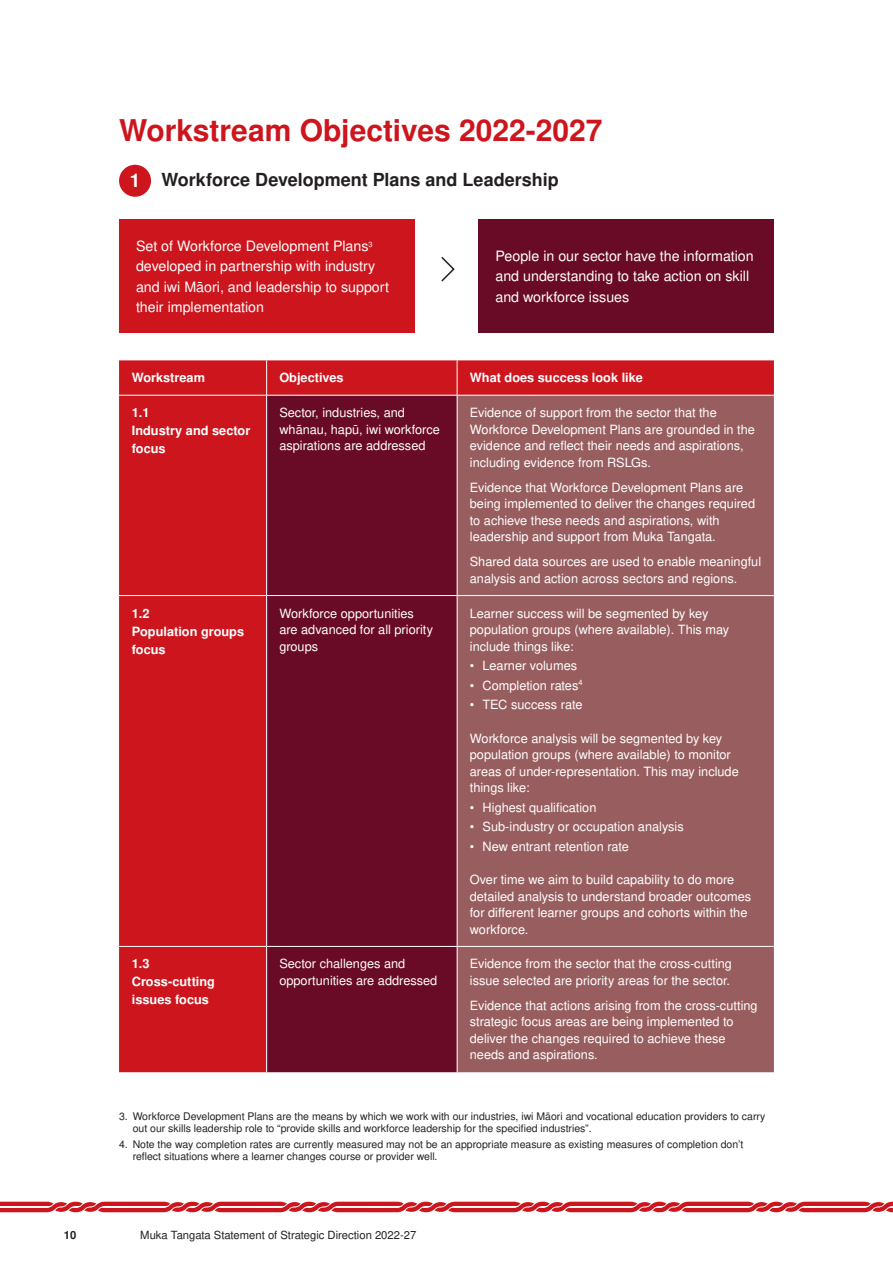
<style>
.page{position:relative;width:893px;height:1263px;background:#fff}
.page>*{position:absolute;margin:0;border:0;box-sizing:border-box;transform-origin:0 0}
.Heading{font:700 30px "Nimbus San L";color:#cd151d}
.Letter_Bullets{font:700 18.75px "Nimbus San L";color:#fff}
.Sub-Heading_Bold{font:700 18px "Nimbus San L";color:#231f20}
.Body_Copy{font:14.25px/20.2px "Nimbus San L";color:#fff}
.Table_Copy{font:12.75px/16.5px "Nimbus San L";color:#fff}
.Table_Heading{font:700 12.75px/18px "Nimbus San L";color:#fff}
.t1{font:11.25px "Nimbus San L";color:#231f20}
.t2{font:700 11.25px "Nimbus San L";color:#231f20}
.Footnote{font:10.5px/12px "Nimbus San L";color:#231f20}
</style>
<div class="page">
<svg style="left:0;top:1202px;width:893px;height:10px"></svg>
<div style="left:119px;top:220px;width:296px;height:113px;background:#cd151d"></div>
<div style="left:478px;top:220px;width:296px;height:113px;background:#690a26"></div>
<div style="left:119px;top:360px;width:655px;height:712px;background:#cd151d"></div>
<div style="left:267px;top:396px;width:190px;height:676px;background:#690a26"></div>
<div style="left:458px;top:396px;width:316px;height:676px;background:#985e5f"></div>
<hr style="left:267px;top:595px;width:190px;height:1px;background:#fff">
<hr style="left:267px;top:946px;width:190px;height:1px;background:#fff">
<hr style="left:457px;top:396px;width:1px;height:199px;background:#fff">
<hr style="left:457px;top:595px;width:317px;height:1px;background:#fff">
<hr style="left:457px;top:596px;width:1px;height:350px;background:#fff">
<hr style="left:457px;top:946px;width:317px;height:1px;background:#fff">
<hr style="left:457px;top:947px;width:1px;height:125px;background:#fff">
<hr style="left:266px;top:396px;width:1px;height:199px;background:#fff">
<hr style="left:119px;top:595px;width:148px;height:1px;background:#fff">
<hr style="left:266px;top:596px;width:1px;height:350px;background:#fff">
<hr style="left:119px;top:946px;width:148px;height:1px;background:#fff">
<hr style="left:266px;top:947px;width:1px;height:125px;background:#fff">
<hr style="left:119px;top:395px;width:148px;height:1px;background:#fff">
<hr style="left:457px;top:395px;width:317px;height:1px;background:#fff">
<hr style="left:266px;top:360px;width:1px;height:35px;background:#fff">
<hr style="left:457px;top:360px;width:1px;height:35px;background:#fff">
<hr style="left:267px;top:395px;width:190px;height:1px;background:#fff">
<svg style="left:441px;top:257px;width:14px;height:25px"></svg>
<div style="left:119px;top:165px;width:32px;height:32px;background:#cd151d;border-radius:50%"></div>
<p class="Heading" style="left:119px;top:109px;width:485px">Workstream Objectives 2022-2027</p>
<p class="Sub-Heading_Bold" style="left:161px;top:166px;width:399px">Workforce Development Plans and Leadership</p>
<p class="Letter_Bullets" style="left:130px;top:167px;width:12px">1</p>
<p class="Body_Copy" style="left:136px;top:235px;width:254px">Set of Workforce Development Plans<sup>3 </sup>developed in partnership with industry and iwi Māori, and leadership to support their implementation</p>
<p class="Body_Copy" style="left:495px;top:246px;width:260px">People in our sector have the information and understanding to take action on skill and workforce issues</p>
<p class="Table_Heading" style="left:132px;top:369px;width:75px">Workstream</p>
<p class="Table_Heading" style="left:279px;top:369px;width:66px">Objectives</p>
<p class="Table_Heading" style="left:470px;top:369px;width:174px">What does success look like</p>
<p class="Table_Heading" style="left:132px;top:403px;width:120px">1.1<br>Industry and sector focus</p>
<p class="Table_Copy" style="left:279px;top:404px;width:162px">Sector, industries, and whānau, hapū, iwi workforce aspirations are addressed</p>
<p class="Table_Copy" style="left:470px;top:404px;width:286px">Evidence of support from the sector that the Workforce Development Plans are grounded in the evidence and reflect their needs and aspirations, including evidence from RSLGs.</p>
<p class="Table_Copy" style="left:470px;top:479px;width:287px">Evidence that Workforce Development Plans are being implemented to deliver the changes required to achieve these needs and aspirations, with leadership and support from Muka Tangata.</p>
<p class="Table_Copy" style="left:470px;top:553px;width:293px">Shared data sources are used to enable meaningful analysis and action across sectors and regions.</p>
<p class="Table_Heading" style="left:132px;top:604px;width:114px">1.2<br>Population groups focus</p>
<p class="Table_Copy" style="left:279px;top:604px;width:155px">Workforce opportunities are advanced for all priority groups</p>
<p class="Table_Copy" style="left:470px;top:604px;width:261px">Learner success will be segmented by key population groups (where available). This may include things like:</p>
<p class="Table_Copy" style="left:470px;top:657px;width:109px">• Learner volumes</p>
<p class="Table_Copy" style="left:470px;top:676px;width:114px">• Completion rates<sup>4</sup></p>
<p class="Table_Copy" style="left:470px;top:696px;width:114px">• TEC success rate</p>
<p class="Table_Copy" style="left:470px;top:729px;width:270px">Workforce analysis will be segmented by key population groups (where available) to monitor areas of under-representation. This may include things like:</p>
<p class="Table_Copy" style="left:470px;top:798px;width:128px">• Highest qualification</p>
<p class="Table_Copy" style="left:470px;top:818px;width:215px">• Sub-industry or occupation analysis</p>
<p class="Table_Copy" style="left:470px;top:837px;width:161px">• New entrant retention rate</p>
<p class="Table_Copy" style="left:470px;top:871px;width:283px">Over time we aim to build capability to do more detailed analysis to understand broader outcomes for different learner groups and cohorts within the workforce.</p>
<p class="Table_Heading" style="left:132px;top:955px;width:85px">1.3<br>Cross-cutting issues focus</p>
<p class="Table_Copy" style="left:279px;top:955px;width:159px">Sector challenges and opportunities are addressed</p>
<p class="Table_Copy" style="left:470px;top:955px;width:264px">Evidence from the sector that the cross-cutting issue selected are priority areas for the sector.</p>
<p class="Table_Copy" style="left:470px;top:997px;width:289px">Evidence that actions arising from the cross-cutting strategic focus areas are being implemented to deliver the changes required to achieve these needs and aspirations.</p>
<p class="Footnote" style="left:133px;top:1110px;width:634px;text-indent:-14px">3. Workforce Development Plans are the means by which we work with our industries, iwi Māori and vocational education providers to carry out our skills leadership role to “provide skills and workforce leadership for the specified industries”.</p>
<p class="Footnote" style="left:133px;top:1138px;width:612px;text-indent:-14px">4. Note the way completion rates are currently measured may not be an appropriate measure as existing measures of completion don’t reflect situations where a learner changes course or provider well.</p>
<p class="t2" style="left:64px;top:1227px;width:14px">10</p>
<p class="t1" style="left:140px;top:1226px;width:277px">Muka Tangata Statement of Strategic Direction 2022-27</p>
</div>
